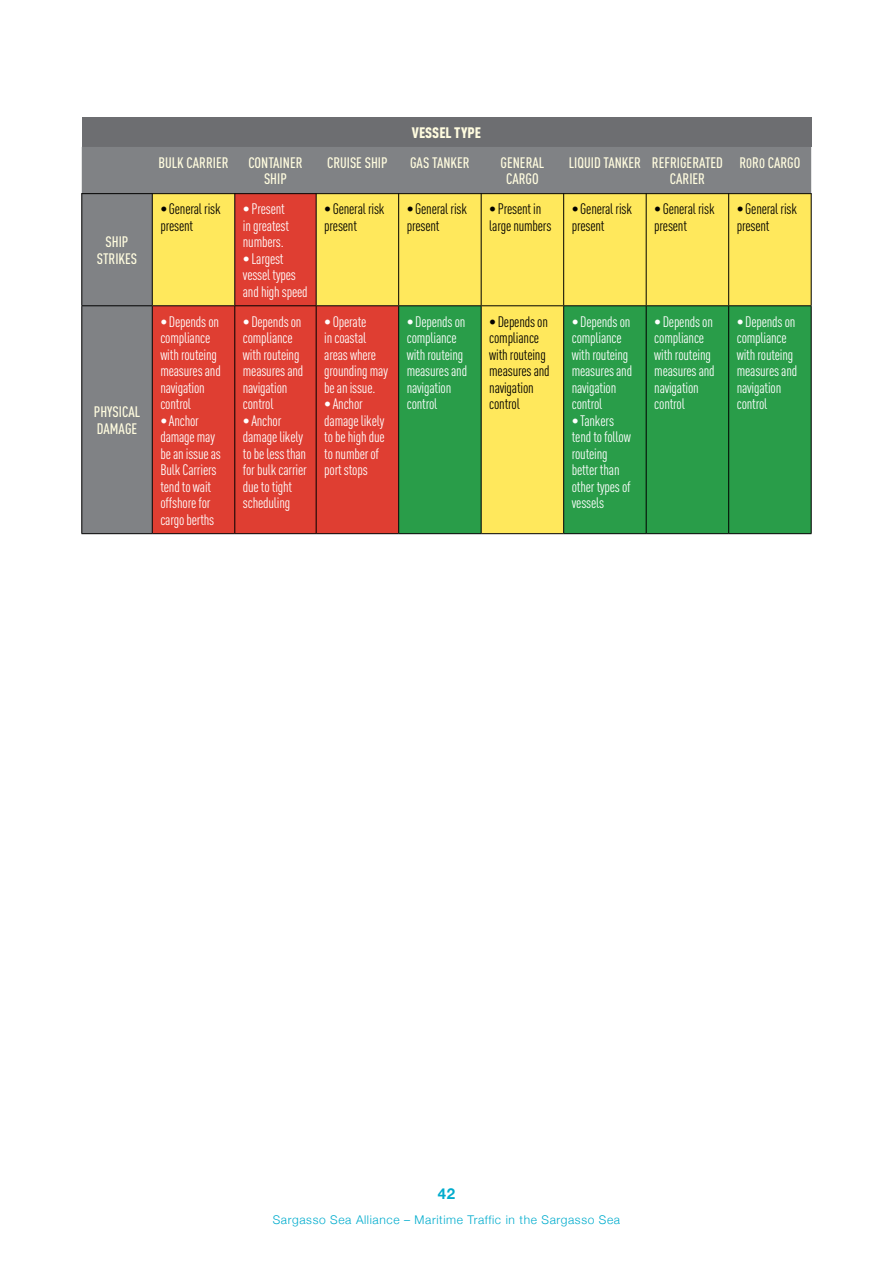
<style>
.page{position:relative;width:893px;height:1263px;background:#fff}
.page>*{position:absolute;margin:0;border:0;box-sizing:border-box;transform-origin:0 0}
.t1{font:15px/16.5px "DIN Cond";letter-spacing:-.01em;color:#fff}
.t2{font:15px/16.5px "DIN Cond";letter-spacing:-.01em;color:#000}
.t3{font:500 15px/16.5px "DIN Cond";color:#fffcdf;text-align:center}
.t4{font:900 15px "DIN Cond";color:#fffcdf}
.t5{font:700 15px "Helvetica Neue";color:#00accd}
.t6{font:300 12px "Helvetica Neue";letter-spacing:.05em;color:#00accd}
.s1{font-size:13.5px}
</style>
<div class="page">
<div style="left:82px;top:117px;width:729px;height:30px;background:#6d6e71"></div>
<div style="left:82px;top:147px;width:729px;height:386px;background:#808285"></div>
<div style="left:399px;top:194px;width:412px;height:111px;background:#ffe85c"></div>
<svg style="left:153px;top:194px;width:245px;height:339px;background:#e5623a"></svg>
<svg style="left:399px;top:306px;width:412px;height:227px;background:#53ab4c"></svg>
<hr style="left:81px;top:193px;width:1px;height:112px;background:#000">
<hr style="left:152px;top:193px;width:1px;height:112px;background:#000">
<hr style="left:234px;top:193px;width:1px;height:112px;background:#000">
<hr style="left:316px;top:193px;width:1px;height:112px;background:#000">
<hr style="left:398px;top:193px;width:1px;height:112px;background:#000">
<hr style="left:481px;top:193px;width:1px;height:112px;background:#000">
<hr style="left:563px;top:193px;width:1px;height:112px;background:#000">
<hr style="left:646px;top:193px;width:1px;height:112px;background:#000">
<hr style="left:728px;top:193px;width:1px;height:112px;background:#000">
<hr style="left:811px;top:193px;width:1px;height:112px;background:#000">
<hr style="left:81px;top:305px;width:71px;height:1px;background:#000">
<hr style="left:81px;top:306px;width:1px;height:227px;background:#000">
<hr style="left:152px;top:305px;width:83px;height:1px;background:#000">
<hr style="left:152px;top:306px;width:1px;height:227px;background:#000">
<hr style="left:235px;top:305px;width:81px;height:1px;background:#000">
<hr style="left:234px;top:306px;width:1px;height:227px;background:#000">
<hr style="left:316px;top:305px;width:83px;height:1px;background:#000">
<hr style="left:316px;top:306px;width:1px;height:227px;background:#000">
<hr style="left:399px;top:305px;width:82px;height:1px;background:#000">
<hr style="left:398px;top:306px;width:1px;height:227px;background:#000">
<hr style="left:481px;top:305px;width:83px;height:1px;background:#000">
<hr style="left:481px;top:306px;width:1px;height:227px;background:#000">
<hr style="left:564px;top:305px;width:82px;height:1px;background:#000">
<hr style="left:563px;top:306px;width:1px;height:227px;background:#000">
<hr style="left:646px;top:305px;width:83px;height:1px;background:#000">
<hr style="left:646px;top:306px;width:1px;height:227px;background:#000">
<hr style="left:729px;top:305px;width:83px;height:1px;background:#000">
<hr style="left:728px;top:306px;width:1px;height:227px;background:#000">
<hr style="left:811px;top:306px;width:1px;height:227px;background:#000">
<hr style="left:81px;top:533px;width:71px;height:1px;background:#000">
<hr style="left:152px;top:533px;width:83px;height:1px;background:#000">
<hr style="left:235px;top:533px;width:81px;height:1px;background:#000">
<hr style="left:316px;top:533px;width:83px;height:1px;background:#000">
<hr style="left:399px;top:533px;width:82px;height:1px;background:#000">
<hr style="left:481px;top:533px;width:83px;height:1px;background:#000">
<hr style="left:564px;top:533px;width:82px;height:1px;background:#000">
<hr style="left:646px;top:533px;width:83px;height:1px;background:#000">
<hr style="left:729px;top:533px;width:83px;height:1px;background:#000">
<hr style="left:81px;top:193px;width:731px;height:1px;background:#000">
<p class="t3" style="left:97px;top:233px;width:41px">SHIP<br>STRIKES</p>
<p class="t3" style="left:94px;top:404px;width:48px;text-align:left">PHYSICAL<br>DAMAGE</p>
<p class="t4" style="left:412px;top:123px;width:71px">VESSEL TYPE</p>
<p class="t3" style="left:158px;top:154px;width:72px">BULK CARRIER</p>
<p class="t3" style="left:248px;top:154px;width:56px">CONTAINER<br>SHIP</p>
<p class="t3" style="left:327px;top:154px;width:62px">CRUISE SHIP</p>
<p class="t3" style="left:410px;top:154px;width:61px">GAS TANKER</p>
<p class="t3" style="left:501px;top:154px;width:45px">GENERAL<br>CARGO</p>
<p class="t3" style="left:670px;top:154px;width:55px;text-align:left;text-indent:-101px">LIQUID TANKER REFRIGERATED<br>CARIER</p>
<p class="t3" style="left:739px;top:154px;width:63px">R<span class="s1">O</span>R<span class="s1">O</span> CARGO</p>
<p class="t2" style="left:160px;top:201px;width:62px">•General risk present</p>
<p class="t1" style="left:243px;top:201px;width:48px">•Present in greatest numbers.</p>
<p class="t1" style="left:243px;top:250px;width:66px">•Largest vessel types and high speed</p>
<p class="t1" style="left:160px;top:313px;width:62px">•Depends on compliance with routeing measures and navigation control</p>
<p class="t1" style="left:160px;top:412px;width:62px">•Anchor damage may be an issue as<br>Bulk Carriers tend to wait offshore for cargo berths</p>
<p class="t1" style="left:243px;top:313px;width:62px">•Depends on compliance with routeing measures and navigation control</p>
<p class="t1" style="left:243px;top:412px;width:65px">•Anchor damage likely to be less than for bulk carrier due to tight scheduling</p>
<p class="t2" style="left:324px;top:201px;width:62px">•General risk present</p>
<p class="t2" style="left:407px;top:201px;width:62px">•General risk present</p>
<p class="t2" style="left:489px;top:201px;width:64px">•Present in large numbers</p>
<p class="t2" style="left:572px;top:201px;width:62px">•General risk present</p>
<p class="t2" style="left:654px;top:201px;width:62px">•General risk present</p>
<p class="t2" style="left:737px;top:201px;width:62px">•General risk present</p>
<p class="t1" style="left:324px;top:313px;width:65px">•Operate<br>in coastal areas where grounding may be an issue.</p>
<p class="t1" style="left:324px;top:395px;width:62px">•Anchor damage likely to be high due to number of port stops</p>
<p class="t1" style="left:407px;top:313px;width:62px">•Depends on compliance with routeing measures and navigation control</p>
<p class="t2" style="left:489px;top:313px;width:62px">•Depends on compliance with routeing measures and navigation control</p>
<p class="t1" style="left:572px;top:313px;width:62px">•Depends on compliance with routeing measures and navigation control</p>
<p class="t1" style="left:572px;top:412px;width:61px">•Tankers tend to follow routeing better than other types of vessels</p>
<p class="t1" style="left:654px;top:313px;width:62px">•Depends on compliance with routeing measures and navigation control</p>
<p class="t1" style="left:737px;top:313px;width:62px">•Depends on compliance with routeing measures and navigation control</p>
<p class="t5" style="left:438px;top:1182px;width:19px">42</p>
<p class="t6" style="left:273px;top:1210px;width:349px">Sargasso Sea Alliance – Maritime Traffic in the Sargasso Sea</p>
</div>
